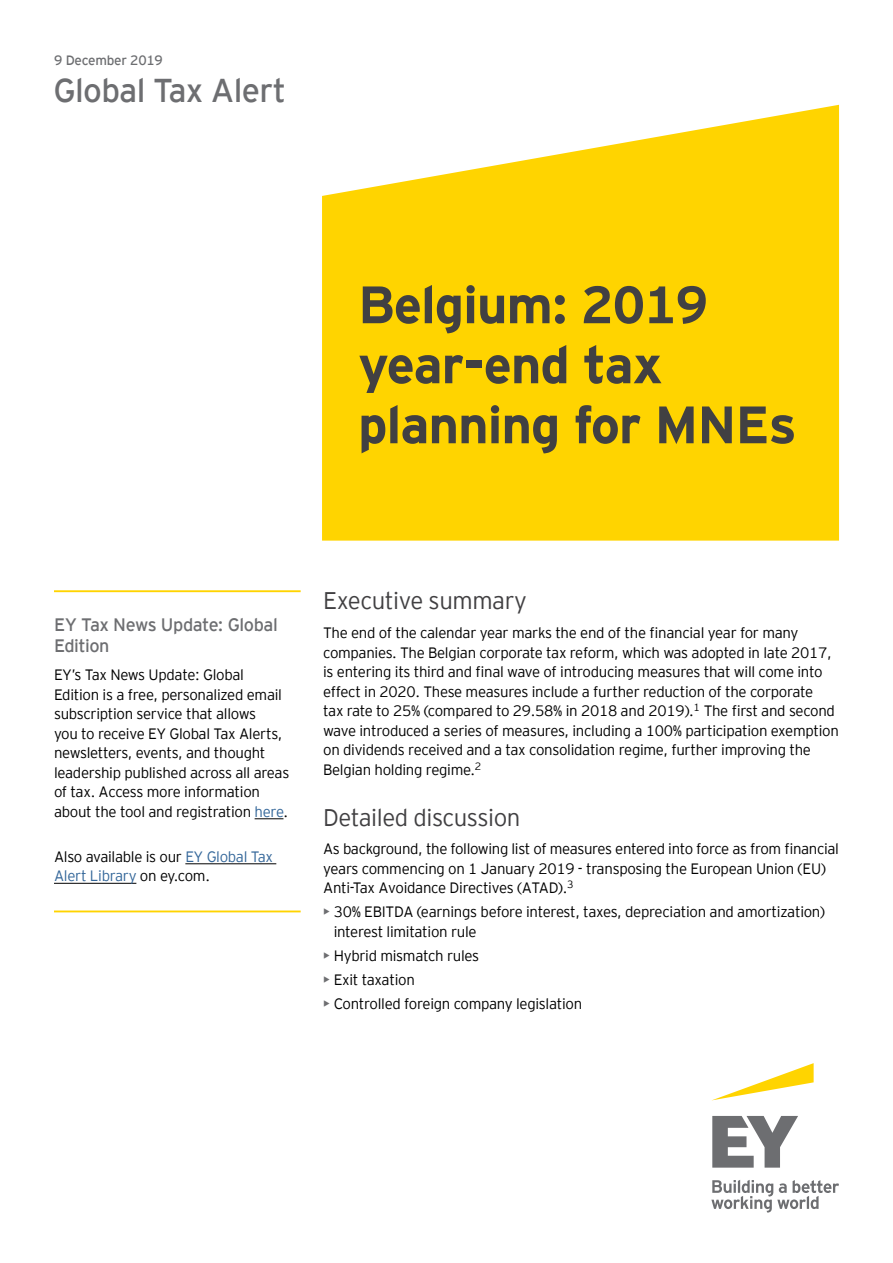
<style>
.page{position:relative;width:893px;height:1263px;background:#fff}
.page>*{position:absolute;margin:0;border:0;box-sizing:border-box;transform-origin:0 0}
.t1{font:700 52.5px/60px "EY Interstate";letter-spacing:-.02em;color:#414042}
.t2{font:33px "EY Interstate";letter-spacing:-.02em;color:#6d6e71}
.t3{font:300 24px "EY Interstate";letter-spacing:-.02em;color:#414042}
.t4{font:18px/21px "EY Interstate";letter-spacing:-.025em;color:#6d6e71}
.t5{font:300 15px/19.5px "EY Interstate";letter-spacing:-.02em;color:#000}
.t6{font:13.5px "EY Interstate";letter-spacing:-.02em;color:#6d6e71}
.s1{color:#369}
.s2{font-weight:400;color:#6d6e71}
</style>
<div class="page">
<svg style="left:322px;top:105px;width:517px;height:436px;background:#ffd81a"></svg>
<hr style="left:54px;top:590px;width:247px;height:2px;background:#ffd400">
<svg style="left:255px;top:818px;width:28px;height:1px"></svg>
<hr style="left:185px;top:863px;width:91px;height:1px;background:#000">
<hr style="left:54px;top:883px;width:82px;height:1px;background:#000">
<hr style="left:54px;top:910px;width:247px;height:2px;background:#ffd400">
<svg style="left:713px;top:1063px;width:101px;height:37px"></svg>
<svg style="left:711px;top:1116px;width:128px;height:96px"></svg>
<p class="t6" style="left:54px;top:50px;width:110px">9 December 2019</p>
<h2 class="t2" style="left:53px;top:67px;width:234px">Global Tax Alert</h2>
<h1 class="t1" style="left:358px;top:271px;width:440px">Belgium: 2019 year-end tax planning for MNEs</h1>
<p class="t4" style="left:54px;top:613px;width:225px">EY Tax News Update: Global<br>Edition</p>
<p class="t5" style="left:54px;top:664px;width:237px">EY’s Tax News Update: Global Edition is a free, personalized email subscription service that allows<br>you to receive EY Global Tax Alerts, newsletters, events, and thought leadership published across all areas of tax. Access more information about the tool and registration <span class="s1">here</span>.</p>
<p class="t5" style="left:54px;top:846px;width:221px">Also available is our <span class="s1">EY Global Tax<br>Alert Library</span> on ey.com.</p>
<h3 class="t3" style="left:323px;top:584px;width:205px">Executive summary</h3>
<p class="t5" style="left:323px;top:622px;width:517px">The end of the calendar year marks the end of the financial year for many companies. The Belgian corporate tax reform, which was adopted in late 2017, is entering its third and final wave of introducing measures that will come into effect in 2020. These measures include a further reduction of the corporate<br>tax rate to 25% (compared to 29.58% in 2018 and 2019).<sup>1</sup> The first and second wave introduced a series of measures, including a 100% participation exemption on dividends received and a tax consolidation regime, further improving the Belgian holding regime.<sup>2</sup></p>
<h3 class="t3" style="left:323px;top:800px;width:199px">Detailed discussion</h3>
<p class="t5" style="left:323px;top:838px;width:517px">As background, the following list of measures entered into force as from financial years commencing on 1 January 2019 - transposing the European Union (EU)<br>Anti-Tax Avoidance Directives (ATAD).<sup>3</sup></p>
<p class="t5" style="left:334px;top:901px;width:493px;text-indent:-10px"><span class="s2">•</span> 30% EBITDA (earnings before interest, taxes, depreciation and amortization) interest limitation rule</p>
<p class="t5" style="left:323px;top:944px;width:158px"><span class="s2">•</span> Hybrid mismatch rules</p>
<p class="t5" style="left:323px;top:968px;width:93px"><span class="s2">•</span> Exit taxation</p>
<p class="t5" style="left:323px;top:992px;width:261px"><span class="s2">•</span> Controlled foreign company legislation</p>
</div>
